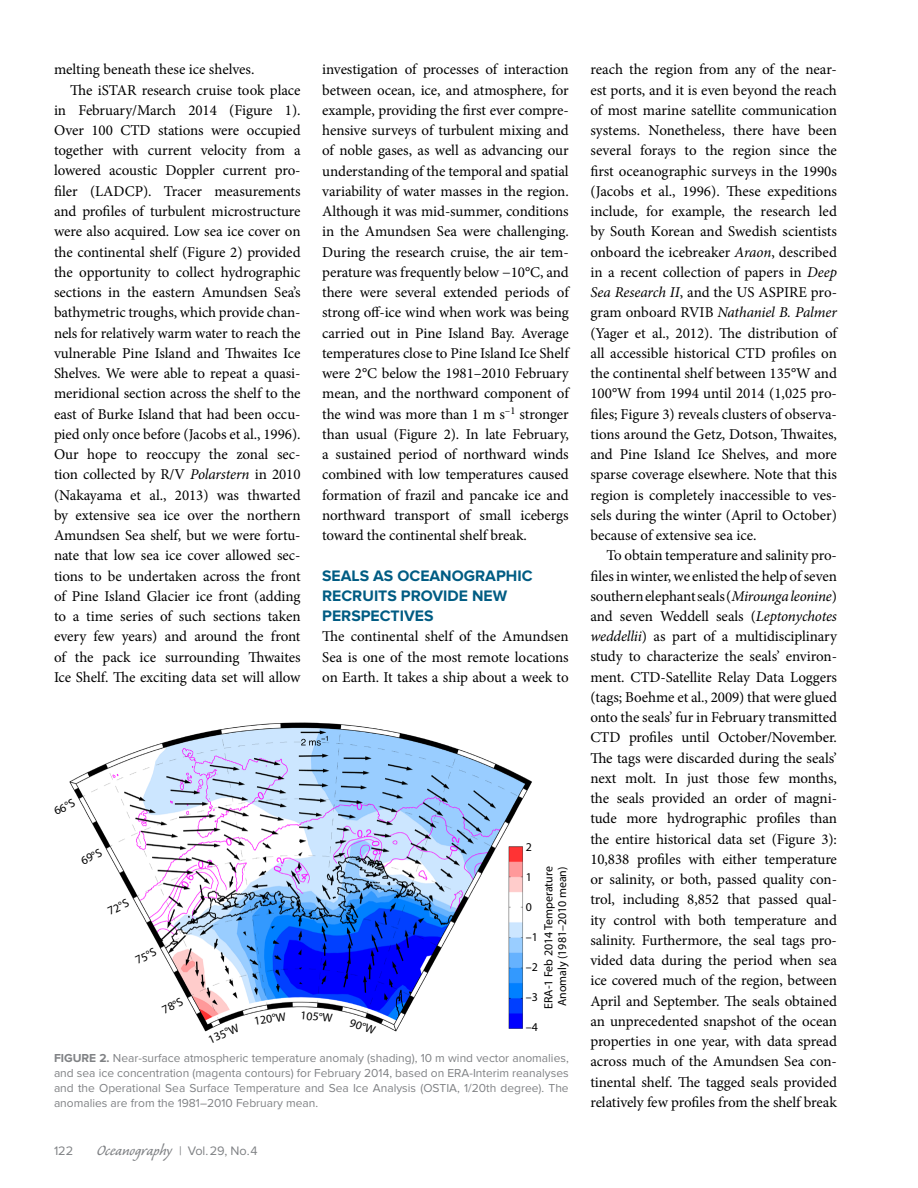
<style>
.page{position:relative;width:918px;height:1188px;background:#fff}
.page>*{position:absolute;margin:0;border:0;box-sizing:border-box;transform-origin:0 0}
.t1{font:700 15.75px/20.2px "Proxima Nova";color:#005c83}
.t2{font:15px/20.2px "Minion Pro";letter-spacing:-.005em;color:#000;text-align:justify}
.t3{font:12.75px "Proxima Nova";color:#808285}
.t4{font:12px/15px "Proxima Nova";color:#808285;text-align:justify}
.t5{font:12px/13.6px "Myriad Pro";color:#000}
.s1{font-style:italic}
.s2{font-weight:700}
.s3{font-family:"Caliban";font-size:18.75px}
</style>
<div class="page">
<img style="left:69px;top:722px;width:463px;height:310px">
<p class="t2" style="left:54px;top:59px;width:202px">melting beneath these ice shelves.</p>
<p class="t2" style="left:70px;top:80px;width:232px">The iSTAR research cruise took place</p>
<p class="t2" style="left:54px;top:100px;width:248px">in February/March 2014 (Figure 1).</p>
<p class="t2" style="left:54px;top:120px;width:248px">Over 100 CTD stations were occupied</p>
<p class="t2" style="left:54px;top:140px;width:248px">together with current velocity from a</p>
<p class="t2" style="left:54px;top:161px;width:248px">lowered acoustic Doppler current pro-</p>
<p class="t2" style="left:54px;top:181px;width:248px">filer (LADCP). Tracer measurements</p>
<p class="t2" style="left:54px;top:201px;width:248px">and profiles of turbulent microstructure</p>
<p class="t2" style="left:54px;top:221px;width:248px">were also acquired. Low sea ice cover on</p>
<p class="t2" style="left:54px;top:242px;width:248px">the continental shelf (Figure 2) provided</p>
<p class="t2" style="left:54px;top:262px;width:248px">the opportunity to collect hydrographic</p>
<p class="t2" style="left:54px;top:282px;width:248px">sections in the eastern Amundsen Sea’s</p>
<p class="t2" style="left:54px;top:302px;width:248px">bathymetric troughs, which provide chan-</p>
<p class="t2" style="left:54px;top:323px;width:248px">nels for relatively warm water to reach the</p>
<p class="t2" style="left:54px;top:343px;width:248px">vulnerable Pine Island and Thwaites Ice</p>
<p class="t2" style="left:54px;top:363px;width:248px">Shelves. We were able to repeat a quasi-</p>
<p class="t2" style="left:54px;top:383px;width:248px">meridional section across the shelf to the</p>
<p class="t2" style="left:54px;top:404px;width:248px">east of Burke Island that had been occu-</p>
<p class="t2" style="left:54px;top:424px;width:248px">pied only once before (Jacobs et al., 1996).</p>
<p class="t2" style="left:54px;top:444px;width:248px">Our hope to reoccupy the zonal sec-</p>
<p class="t2" style="left:54px;top:464px;width:248px">tion collected by R/V <span class="s1">Polarstern</span> in 2010</p>
<p class="t2" style="left:54px;top:485px;width:248px">(Nakayama et al., 2013) was thwarted</p>
<p class="t2" style="left:54px;top:505px;width:248px">by extensive sea ice over the northern</p>
<p class="t2" style="left:54px;top:525px;width:248px">Amundsen Sea shelf, but we were fortu-</p>
<p class="t2" style="left:54px;top:545px;width:248px">nate that low sea ice cover allowed sec-</p>
<p class="t2" style="left:54px;top:566px;width:248px">tions to be undertaken across the front</p>
<p class="t2" style="left:54px;top:586px;width:248px">of Pine Island Glacier ice front (adding</p>
<p class="t2" style="left:54px;top:606px;width:248px">to a time series of such sections taken</p>
<p class="t2" style="left:54px;top:626px;width:248px">every few years) and around the front</p>
<p class="t2" style="left:54px;top:647px;width:248px">of the pack ice surrounding Thwaites</p>
<p class="t2" style="left:54px;top:667px;width:248px">Ice Shelf. The exciting data set will allow</p>
<p class="t2" style="left:322px;top:59px;width:248px">investigation of processes of interaction between ocean, ice, and atmosphere, for example, providing the first ever compre&shy;hensive surveys of turbulent mixing and of noble gases, as well as advancing our understanding of the temporal and spatial variability of water masses in the region.<br>Although it was mid-summer, conditions in the Amundsen Sea were challenging.<br>During the research cruise, the air tem&shy;perature was frequently below −10°C, and there were several extended periods of strong off-ice wind when work was being carried out in Pine Island Bay. Average temperatures close to Pine Island Ice Shelf were 2°C below the 1981–2010 February mean, and the northward component of the wind was more than 1 m s<sup>–1</sup> stronger than usual (Figure 2). In late February, a sustained period of northward winds combined with low temperatures caused formation of frazil and pancake ice and northward transport of small icebergs toward the continental shelf break.</p>
<p class="t1" style="left:322px;top:565px;width:212px">SEALS AS OCEANOGRAPHIC<br>RECRUITS PROVIDE NEW<br>PERSPECTIVES</p>
<p class="t2" style="left:322px;top:626px;width:248px">The continental shelf of the Amundsen Sea is one of the most remote locations on Earth. It takes a ship about a week to</p>
<p class="t5" style="left:51px;top:806px;width:23px;rotate:-27deg">66°S</p>
<p class="t5" style="left:78px;top:855px;width:23px;rotate:-27deg">69°S</p>
<p class="t5" style="left:105px;top:906px;width:23px;rotate:-27deg">72°S</p>
<p class="t5" style="left:133px;top:955px;width:23px;rotate:-27deg">75°S</p>
<p class="t5" style="left:160px;top:1004px;width:23px;rotate:-27deg">78°S</p>
<p class="t5" style="left:206px;top:1034px;width:34px;rotate:-24deg">135°W</p>
<p class="t5" style="left:253px;top:1014px;width:34px;rotate:-9deg">120°W</p>
<p class="t5" style="left:301px;top:1008px;width:34px;rotate:5deg">105°W</p>
<p class="t5" style="left:353px;top:1015px;width:28px;rotate:19deg">90°W</p>
<p class="t5" style="left:526px;top:840px;width:8px">2</p>
<p class="t5" style="left:526px;top:870px;width:8px">1</p>
<p class="t5" style="left:526px;top:900px;width:8px">0</p>
<p class="t5" style="left:526px;top:930px;width:14px">–1</p>
<p class="t5" style="left:526px;top:960px;width:14px">–2</p>
<p class="t5" style="left:526px;top:990px;width:14px">–3</p>
<p class="t5" style="left:526px;top:1020px;width:14px">–4</p>
<p class="t5" style="left:542px;top:1009px;width:144px;rotate:-90deg">ERA-1 Feb 2014 Temperature<br>Anomaly (1981–2010 mean)</p>
<p class="t4" style="left:54px;top:1051px;width:516px"><span class="s2">FIGURE 2.</span> Near-surface atmospheric temperature anomaly (shading), 10 m wind vector anomalies, and sea ice concentration (magenta contours) for February 2014, based on ERA-Interim reanalyses and the Operational Sea Surface Temperature and Sea Ice Analysis (OSTIA, 1/20th degree). The anomalies are from the 1981–2010 February mean.</p>
<p class="t3" style="left:54px;top:1143px;width:205px">122 <span class="s3">Oceanography</span> | Vol.29, No.4</p>
<p class="t2" style="left:590px;top:59px;width:248px">reach the region from any of the near&shy;est ports, and it is even beyond the reach of most marine satellite communication systems. Nonetheless, there have been several forays to the region since the first oceanographic surveys in the 1990s (Jacobs et al., 1996). These expeditions include, for example, the research led by South Korean and Swedish scientists onboard the icebreaker <span class="s1">Araon</span>, described in a recent collection of papers in <span class="s1">Deep Sea Research II</span>, and the US ASPIRE pro&shy;gram onboard RVIB <span class="s1">Nathaniel B. Palmer </span>(Yager et al., 2012). The distribution of all accessible historical CTD profiles on the continental shelf between 135°W and 100°W from 1994 until 2014 (1,025 pro&shy;files; Figure 3) reveals clusters of observa&shy;tions around the Getz, Dotson, Thwaites, and Pine Island Ice Shelves, and more sparse coverage elsewhere. Note that this region is completely inaccessible to ves&shy;sels during the winter (April to October) because of extensive sea ice.</p>
<p class="t2" style="left:590px;top:545px;width:248px;text-indent:16px">To obtain temperature and salinity pro&shy;files in winter, we enlisted the help of seven southern elephant seals (<span class="s1">Mirounga leonine</span>) and seven Weddell seals (<span class="s1">Leptonychotes weddellii</span>) as part of a multidisciplinary study to characterize the seals’ environ&shy;ment. CTD-Satellite Relay Data Loggers (tags; Boehme et al., 2009) that were glued onto the seals’ fur in February transmitted CTD profiles until October/November.<br>The tags were discarded during the seals’ next molt. In just those few months, the seals provided an order of magni&shy;tude more hydrographic profiles than the entire historical data set (Figure 3):<br>10,838 profiles with either temperature or salinity, or both, passed quality con&shy;trol, including 8,852 that passed qual&shy;ity control with both temperature and salinity. Furthermore, the seal tags pro&shy;vided data during the period when sea ice covered much of the region, between April and September. The seals obtained an unprecedented snapshot of the ocean properties in one year, with data spread across much of the Amundsen Sea con&shy;tinental shelf. The tagged seals provided relatively few profiles from the shelf break</p>
</div>
